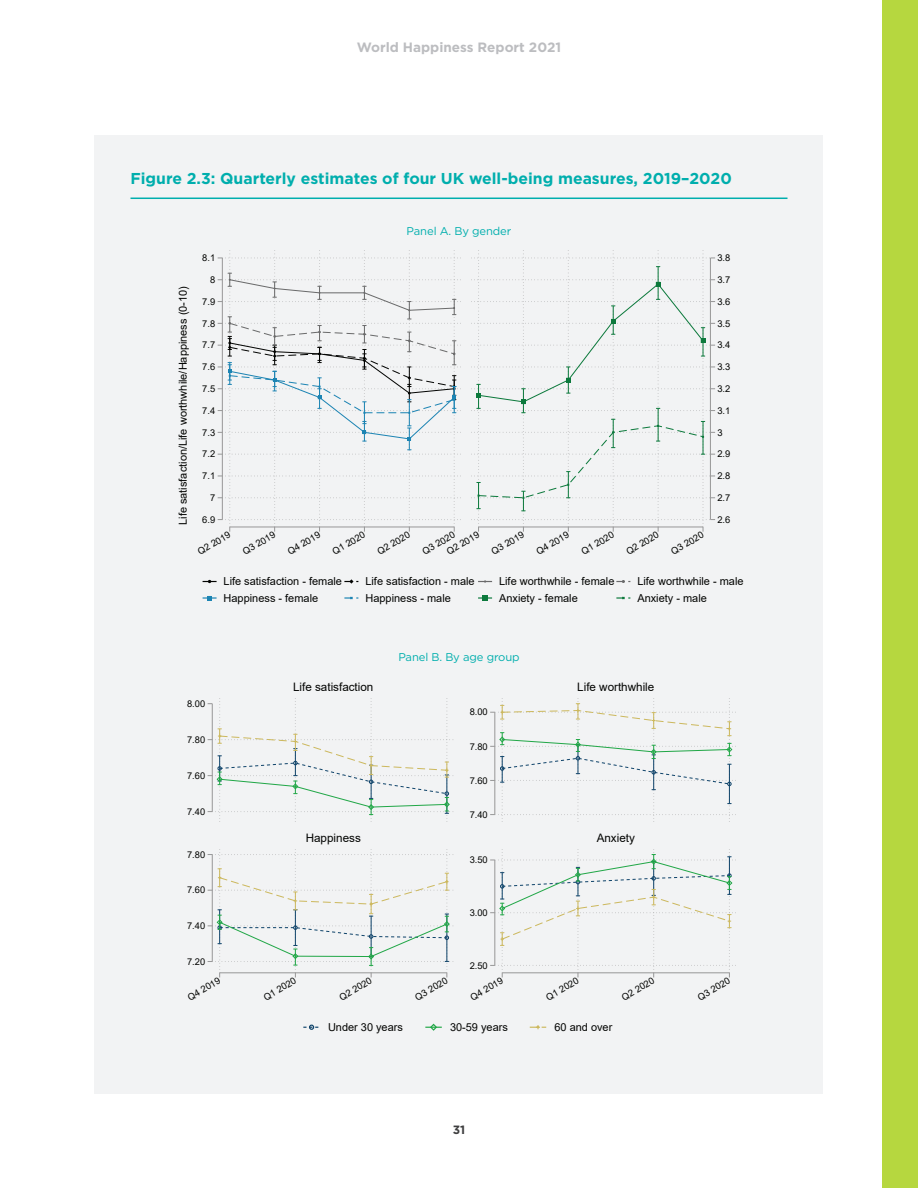
<style>
.page{position:relative;width:918px;height:1188px;background:#fff}
.page>*{position:absolute;margin:0;border:0;box-sizing:border-box;transform-origin:0 0}
.t1{font:700 15.75px "Gotham";color:#00aead}
.t2{font:700 13.5px "Gotham";color:#bcbdc0}
.t3{font:700 12px "Gotham";color:#3e3e3f}
.t4{font:11.7px "Arial";color:#040503}
.t5{font:11.25px "Gotham";letter-spacing:-.01em;color:#00aead}
.t6{font:10.95px "Arial";color:#040503}
.t7{font:9.3px/12.1px "Arial";color:#040503}
</style>
<div class="page">
<div style="left:882px;top:0;width:36px;height:1188px;background:#b6d73f"></div>
<div style="left:94px;top:135px;width:730px;height:959px;background:#f2f3f4"></div>
<hr style="left:130px;top:198px;width:658px;height:1px;background:#00aead">
<svg style="left:218px;top:253px;width:243px;height:279px"></svg>
<hr style="left:230px;top:527px;width:224px;height:1px;background:#a09f9f">
<svg style="left:471px;top:253px;width:244px;height:279px"></svg>
<hr style="left:479px;top:527px;width:224px;height:1px;background:#a09f9f">
<svg style="left:203px;top:580px;width:14px;height:3px"></svg>
<svg style="left:344px;top:579px;width:14px;height:5px"></svg>
<svg style="left:478px;top:580px;width:14px;height:3px"></svg>
<svg style="left:616px;top:580px;width:14px;height:3px"></svg>
<svg style="left:203px;top:596px;width:14px;height:4px"></svg>
<svg style="left:344px;top:596px;width:14px;height:4px"></svg>
<svg style="left:478px;top:595px;width:14px;height:6px"></svg>
<svg style="left:616px;top:596px;width:14px;height:4px"></svg>
<svg style="left:208px;top:698px;width:246px;height:124px"></svg>
<hr style="left:212px;top:704px;width:1px;height:108px;background:#a09f9f">
<svg style="left:490px;top:698px;width:246px;height:124px"></svg>
<hr style="left:494px;top:712px;width:1px;height:103px;background:#a09f9f">
<svg style="left:208px;top:849px;width:246px;height:128px"></svg>
<hr style="left:220px;top:972px;width:227px;height:1px;background:#a09f9f">
<svg style="left:490px;top:849px;width:246px;height:128px"></svg>
<hr style="left:502px;top:972px;width:227px;height:1px;background:#a09f9f">
<svg style="left:303px;top:1025px;width:15px;height:5px"></svg>
<svg style="left:425px;top:1023px;width:17px;height:8px"></svg>
<svg style="left:530px;top:1025px;width:16px;height:4px"></svg>
<h2 class="t2" style="left:357px;top:39px;width:206px">World Happiness Report 2021</h2>
<h1 class="t1" style="left:130px;top:169px;width:603px">Figure 2.3: Quarterly estimates of four UK well-being measures, 2019–2020</h1>
<p class="t6" style="left:175px;top:525px;width:240px;rotate:-90deg">Life satisfaction/Life worthwhile/Happiness (0-10)</p>
<p class="t5" style="left:407px;top:225px;width:106px">Panel A. By gender</p>
<p class="t7" style="left:202px;top:252px;width:15px">8.1</p>
<p class="t7" style="left:717px;top:252px;width:15px">3.8</p>
<p class="t7" style="left:210px;top:274px;width:7px">8</p>
<p class="t7" style="left:717px;top:274px;width:15px">3.7</p>
<p class="t7" style="left:202px;top:295px;width:15px">7.9</p>
<p class="t7" style="left:717px;top:295px;width:15px">3.6</p>
<p class="t7" style="left:202px;top:317px;width:15px">7.8</p>
<p class="t7" style="left:717px;top:317px;width:15px">3.5</p>
<p class="t7" style="left:202px;top:339px;width:15px">7.7</p>
<p class="t7" style="left:717px;top:339px;width:15px">3.4</p>
<p class="t7" style="left:202px;top:361px;width:15px">7.6</p>
<p class="t7" style="left:717px;top:361px;width:15px">3.3</p>
<p class="t7" style="left:202px;top:383px;width:15px">7.5</p>
<p class="t7" style="left:717px;top:383px;width:15px">3.2</p>
<p class="t7" style="left:202px;top:404px;width:15px">7.4</p>
<p class="t7" style="left:717px;top:404px;width:15px">3.1</p>
<p class="t7" style="left:202px;top:426px;width:15px">7.3</p>
<p class="t7" style="left:717px;top:426px;width:7px">3</p>
<p class="t7" style="left:202px;top:448px;width:15px">7.2</p>
<p class="t7" style="left:717px;top:448px;width:15px">2.9</p>
<p class="t7" style="left:202px;top:470px;width:15px">7.1</p>
<p class="t7" style="left:717px;top:470px;width:15px">2.8</p>
<p class="t7" style="left:210px;top:492px;width:7px">7</p>
<p class="t7" style="left:717px;top:492px;width:15px">2.7</p>
<p class="t7" style="left:202px;top:513px;width:15px">6.9</p>
<p class="t7" style="left:717px;top:513px;width:15px">2.6</p>
<p class="t7" style="left:196px;top:547px;width:37px;rotate:-30deg">Q2 2019</p>
<p class="t7" style="left:241px;top:547px;width:37px;rotate:-30deg">Q3 2019</p>
<p class="t7" style="left:285px;top:547px;width:37px;rotate:-30deg">Q4 2019</p>
<p class="t7" style="left:330px;top:547px;width:37px;rotate:-30deg">Q1 2020</p>
<p class="t7" style="left:375px;top:547px;width:37px;rotate:-30deg">Q2 2020</p>
<p class="t7" style="left:438px;top:536px;width:37px;text-indent:-21px;rotate:-30deg">Q3 2020<br>Q2 2019</p>
<p class="t7" style="left:489px;top:547px;width:37px;rotate:-30deg">Q3 2019</p>
<p class="t7" style="left:534px;top:547px;width:37px;rotate:-30deg">Q4 2019</p>
<p class="t7" style="left:579px;top:547px;width:37px;rotate:-30deg">Q1 2020</p>
<p class="t7" style="left:624px;top:547px;width:37px;rotate:-30deg">Q2 2020</p>
<p class="t7" style="left:669px;top:547px;width:37px;rotate:-30deg">Q3 2020</p>
<p class="t6" style="left:224px;top:574px;width:120px">Life satisfaction - female</p>
<p class="t6" style="left:365px;top:574px;width:111px">Life satisfaction - male</p>
<p class="t6" style="left:499px;top:574px;width:117px">Life worthwhile - female</p>
<p class="t6" style="left:637px;top:574px;width:108px">Life worthwhile - male</p>
<p class="t6" style="left:224px;top:590px;width:96px">Happiness - female</p>
<p class="t6" style="left:365px;top:590px;width:87px">Happiness - male</p>
<p class="t6" style="left:499px;top:590px;width:80px">Anxiety - female</p>
<p class="t6" style="left:637px;top:590px;width:71px">Anxiety - male</p>
<p class="t5" style="left:398px;top:651px;width:123px">Panel B. By age group</p>
<p class="t4" style="left:293px;top:679px;width:82px">Life satisfaction</p>
<p class="t4" style="left:577px;top:679px;width:79px">Life worthwhile</p>
<p class="t7" style="left:187px;top:698px;width:20px">8.00</p>
<p class="t7" style="left:187px;top:734px;width:20px">7.80</p>
<p class="t7" style="left:187px;top:769px;width:20px">7.60</p>
<p class="t7" style="left:187px;top:805px;width:20px">7.40</p>
<p class="t7" style="left:187px;top:848px;width:20px">7.80</p>
<p class="t7" style="left:187px;top:884px;width:20px">7.60</p>
<p class="t7" style="left:187px;top:920px;width:20px">7.40</p>
<p class="t7" style="left:187px;top:955px;width:20px">7.20</p>
<p class="t7" style="left:470px;top:706px;width:20px">8.00</p>
<p class="t7" style="left:470px;top:740px;width:20px">7.80</p>
<p class="t7" style="left:470px;top:774px;width:20px">7.60</p>
<p class="t7" style="left:470px;top:808px;width:20px">7.40</p>
<p class="t4" style="left:306px;top:829px;width:57px">Happiness</p>
<p class="t4" style="left:597px;top:829px;width:40px">Anxiety</p>
<p class="t7" style="left:470px;top:854px;width:20px">3.50</p>
<p class="t7" style="left:470px;top:907px;width:20px">3.00</p>
<p class="t7" style="left:470px;top:959px;width:20px">2.50</p>
<p class="t7" style="left:186px;top:992px;width:37px;rotate:-30deg">Q4 2019</p>
<p class="t7" style="left:261px;top:992px;width:37px;rotate:-30deg">Q1 2020</p>
<p class="t7" style="left:337px;top:992px;width:37px;rotate:-30deg">Q2 2020</p>
<p class="t7" style="left:413px;top:992px;width:37px;rotate:-30deg">Q3 2020</p>
<p class="t7" style="left:468px;top:992px;width:37px;rotate:-30deg">Q4 2019</p>
<p class="t7" style="left:544px;top:992px;width:37px;rotate:-30deg">Q1 2020</p>
<p class="t7" style="left:620px;top:992px;width:37px;rotate:-30deg">Q2 2020</p>
<p class="t7" style="left:695px;top:992px;width:37px;rotate:-30deg">Q3 2020</p>
<p class="t6" style="left:328px;top:1020px;width:76px">Under 30 years</p>
<p class="t6" style="left:450px;top:1020px;width:59px">30-59 years</p>
<p class="t6" style="left:554px;top:1020px;width:59px">60 and over</p>
<p class="t3" style="left:453px;top:1123px;width:14px">31</p>
</div>
